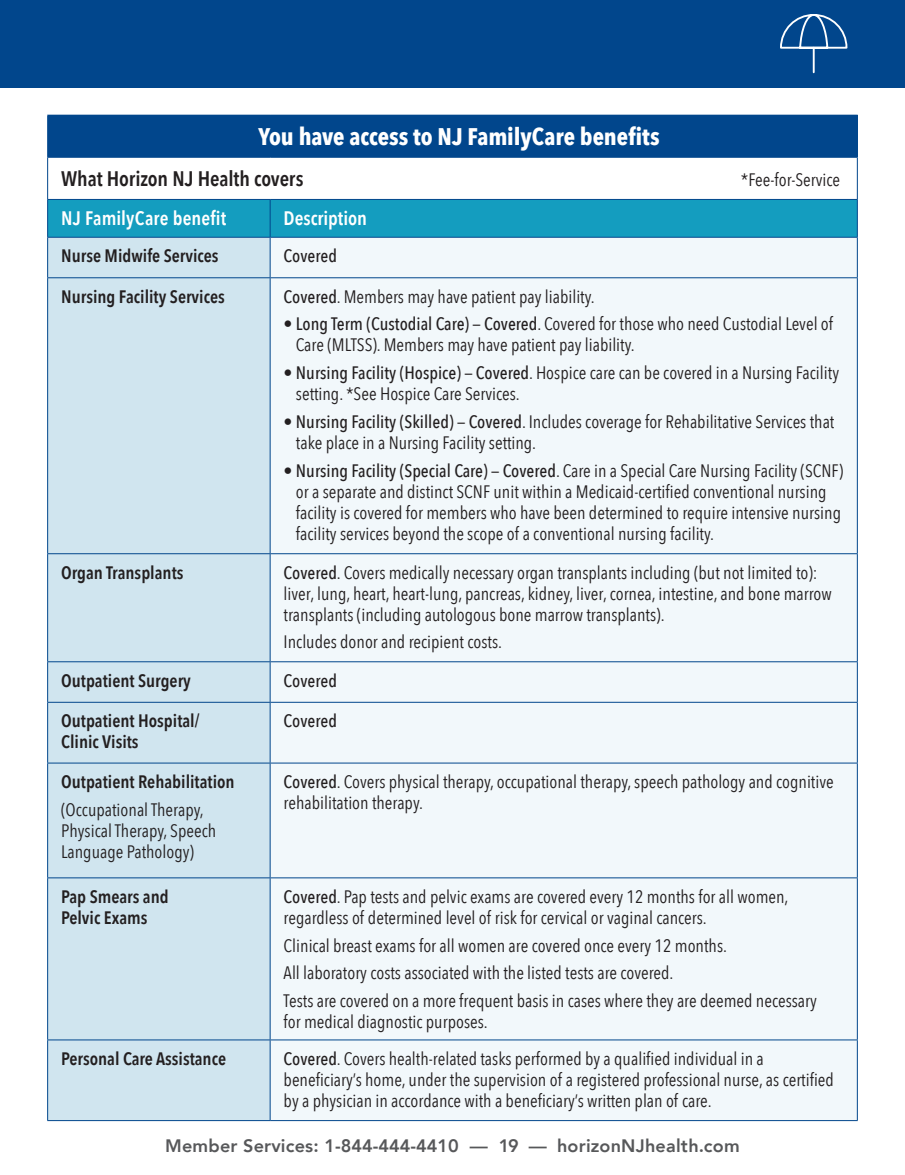
<style>
.page{position:relative;width:905px;height:1175px;background:#fff}
.page>*{position:absolute;margin:0;border:0;box-sizing:border-box;transform-origin:0 0}
.t1{font:700 24px "Avenir Next Condensed";letter-spacing:-.005em;color:#fff}
.t2{font:600 21px "Avenir Next Condensed";letter-spacing:-.005em;color:#231f20}
.t3{font:600 19.5px "Avenir Next Condensed";color:#fff}
.t4{font:18px/21px "Avenir Next Condensed";color:#231f20}
.t5{font:600 18px/21px "Avenir Next Condensed";color:#231f20}
.t6{font:800 18px "Avenir";letter-spacing:.01em;color:#57585a}
.t7{font:500 18px "Avenir Next Condensed";color:#231f20}
.s1{font-weight:500}
</style>
<div class="page">
<div style="left:0;top:0;width:904px;height:88px;background:#01468c"></div>
<div style="left:48px;top:115px;width:809px;height:42px;background:#01468c"></div>
<div style="left:48px;top:200px;width:808px;height:37px;background:#149dbf"></div>
<div style="left:48px;top:238px;width:222px;height:882px;background:#d0e5ef"></div>
<div style="left:271px;top:238px;width:585px;height:882px;background:#f2f8fb"></div>
<hr style="left:47px;top:1120px;width:223px;height:1px;background:#01468c">
<hr style="left:270px;top:1120px;width:587px;height:1px;background:#01468c">
<hr style="left:47px;top:115px;width:223px;height:1px;background:#01468c">
<hr style="left:47px;top:116px;width:1px;height:41px;background:#01468c">
<hr style="left:47px;top:157px;width:223px;height:1px;background:#01468c">
<hr style="left:47px;top:158px;width:1px;height:41px;background:#01468c">
<hr style="left:270px;top:157px;width:587px;height:1px;background:#01468c">
<hr style="left:856px;top:158px;width:1px;height:41px;background:#01468c">
<hr style="left:47px;top:199px;width:223px;height:1px;background:#01468c">
<hr style="left:47px;top:200px;width:1px;height:37px;background:#01468c">
<hr style="left:270px;top:199px;width:587px;height:1px;background:#01468c">
<hr style="left:270px;top:200px;width:1px;height:37px;background:#01468c">
<hr style="left:856px;top:200px;width:1px;height:37px;background:#01468c">
<hr style="left:47px;top:237px;width:223px;height:1px;background:#01468c">
<hr style="left:47px;top:238px;width:1px;height:39px;background:#01468c">
<hr style="left:270px;top:237px;width:587px;height:1px;background:#01468c">
<hr style="left:270px;top:238px;width:1px;height:39px;background:#01468c">
<hr style="left:856px;top:238px;width:1px;height:39px;background:#01468c">
<hr style="left:47px;top:277px;width:223px;height:1px;background:#01468c">
<hr style="left:47px;top:278px;width:1px;height:275px;background:#01468c">
<hr style="left:270px;top:277px;width:587px;height:1px;background:#01468c">
<hr style="left:270px;top:278px;width:1px;height:275px;background:#01468c">
<hr style="left:856px;top:278px;width:1px;height:275px;background:#01468c">
<hr style="left:47px;top:553px;width:223px;height:1px;background:#01468c">
<hr style="left:47px;top:554px;width:1px;height:107px;background:#01468c">
<hr style="left:270px;top:553px;width:587px;height:1px;background:#01468c">
<hr style="left:270px;top:554px;width:1px;height:107px;background:#01468c">
<hr style="left:856px;top:554px;width:1px;height:107px;background:#01468c">
<hr style="left:47px;top:661px;width:223px;height:1px;background:#01468c">
<hr style="left:47px;top:662px;width:1px;height:40px;background:#01468c">
<hr style="left:270px;top:661px;width:587px;height:1px;background:#01468c">
<hr style="left:270px;top:662px;width:1px;height:40px;background:#01468c">
<hr style="left:856px;top:662px;width:1px;height:40px;background:#01468c">
<hr style="left:47px;top:702px;width:223px;height:1px;background:#01468c">
<hr style="left:47px;top:702px;width:1px;height:60px;background:#01468c">
<hr style="left:270px;top:702px;width:587px;height:1px;background:#01468c">
<hr style="left:270px;top:702px;width:1px;height:60px;background:#01468c">
<hr style="left:856px;top:702px;width:1px;height:60px;background:#01468c">
<hr style="left:47px;top:762px;width:223px;height:1px;background:#01468c">
<hr style="left:47px;top:763px;width:1px;height:114px;background:#01468c">
<hr style="left:270px;top:762px;width:587px;height:1px;background:#01468c">
<hr style="left:270px;top:763px;width:1px;height:114px;background:#01468c">
<hr style="left:856px;top:763px;width:1px;height:114px;background:#01468c">
<hr style="left:47px;top:877px;width:223px;height:1px;background:#01468c">
<hr style="left:47px;top:878px;width:1px;height:161px;background:#01468c">
<hr style="left:270px;top:877px;width:587px;height:1px;background:#01468c">
<hr style="left:270px;top:878px;width:1px;height:161px;background:#01468c">
<hr style="left:856px;top:878px;width:1px;height:161px;background:#01468c">
<hr style="left:47px;top:1039px;width:223px;height:1px;background:#01468c">
<hr style="left:47px;top:1040px;width:1px;height:80px;background:#01468c">
<hr style="left:270px;top:1039px;width:587px;height:1px;background:#01468c">
<hr style="left:270px;top:1040px;width:1px;height:80px;background:#01468c">
<hr style="left:856px;top:1040px;width:1px;height:80px;background:#01468c">
<svg style="left:780px;top:14px;width:67px;height:59px"></svg>
<h1 class="t1" style="left:258px;top:122px;width:403px">You have access to NJ FamilyCare benefits</h1>
<p class="t2" style="left:61px;top:160px;width:244px">What Horizon NJ Health covers</p>
<p class="t4" style="left:741px;top:168px;width:101px">*Fee-for-Service</p>
<p class="t3" style="left:61px;top:201px;width:167px">NJ FamilyCare benefit</p>
<p class="t3" style="left:284px;top:201px;width:85px">Description</p>
<p class="t5" style="left:61px;top:245px;width:159px">Nurse Midwife Services</p>
<p class="t7" style="left:283px;top:245px;width:55px">Covered</p>
<p class="t5" style="left:61px;top:285px;width:165px">Nursing Facility Services</p>
<p class="t4" style="left:283px;top:285px;width:312px"><span class="s1">Covered</span>. Members may have patient pay liability.</p>
<p class="t4" style="left:296px;top:313px;width:538px;text-indent:-12px">• <span class="s1">Long Term (Custodial Care)</span> — <span class="s1">Covered</span>. Covered for those who need Custodial Level of<br>Care (MLTSS). Members may have patient pay liability.</p>
<p class="t4" style="left:296px;top:361px;width:544px;text-indent:-12px">• <span class="s1">Nursing Facility (Hospice)</span> — <span class="s1">Covered</span>. Hospice care can be covered in a Nursing Facility setting. *See Hospice Care Services.</p>
<p class="t4" style="left:296px;top:410px;width:540px;text-indent:-12px">• <span class="s1">Nursing Facility (Skilled)</span> — <span class="s1">Covered</span>. Includes coverage for Rehabilitative Services that take place in a Nursing Facility setting.</p>
<p class="t4" style="left:296px;top:459px;width:548px;text-indent:-12px">• <span class="s1">Nursing Facility (Special Care)</span> — <span class="s1">Covered</span>. Care in a Special Care Nursing Facility (SCNF) or a separate and distinct SCNF unit within a Medicaid-certified conventional nursing facility is covered for members who have been determined to require intensive nursing facility services beyond the scope of a conventional nursing facility.</p>
<p class="t5" style="left:61px;top:561px;width:124px">Organ Transplants</p>
<p class="t4" style="left:283px;top:561px;width:549px"><span class="s1">Covered</span>. Covers medically necessary organ transplants including (but not limited to): liver, lung, heart, heart-lung, pancreas, kidney, liver, cornea, intestine, and bone marrow transplants (including autologous bone marrow transplants).</p>
<p class="t4" style="left:283px;top:630px;width:220px">Includes donor and recipient costs.</p>
<p class="t5" style="left:61px;top:669px;width:131px">Outpatient Surgery</p>
<p class="t7" style="left:283px;top:669px;width:55px">Covered</p>
<p class="t5" style="left:61px;top:710px;width:140px">Outpatient Hospital/<br>Clinic Visits</p>
<p class="t7" style="left:283px;top:710px;width:55px">Covered</p>
<p class="t5" style="left:61px;top:770px;width:175px">Outpatient Rehabilitation</p>
<p class="t4" style="left:61px;top:798px;width:156px">(Occupational Therapy,<br>Physical Therapy, Speech<br>Language Pathology)</p>
<p class="t4" style="left:283px;top:770px;width:551px"><span class="s1">Covered</span>. Covers physical therapy, occupational therapy, speech pathology and cognitive rehabilitation therapy.</p>
<p class="t5" style="left:61px;top:885px;width:109px">Pap Smears and<br>Pelvic Exams</p>
<p class="t4" style="left:283px;top:885px;width:506px"><span class="s1">Covered</span>. Pap tests and pelvic exams are covered every 12 months for all women, regardless of determined level of risk for cervical or vaginal cancers.</p>
<p class="t4" style="left:283px;top:930px;width:534px;line-height:27.8px">Clinical breast exams for all women are covered once every 12 months.<br>All laboratory costs associated with the listed tests are covered.<br>Tests are covered on a more frequent basis in cases where they are deemed necessary</p>
<p class="t4" style="left:283px;top:1010px;width:206px">for medical diagnostic purposes.</p>
<p class="t5" style="left:61px;top:1047px;width:166px">Personal Care Assistance</p>
<p class="t4" style="left:283px;top:1047px;width:552px"><span class="s1">Covered</span>. Covers health-related tasks performed by a qualified individual in a beneficiary’s home, under the supervision of a registered professional nurse, as certified by a physician in accordance with a beneficiary’s written plan of care.</p>
<p class="t6" style="left:165px;top:1132px;width:576px">Member Services: 1-844-444-4410 — 19 — horizonNJhealth.com</p>
</div>
